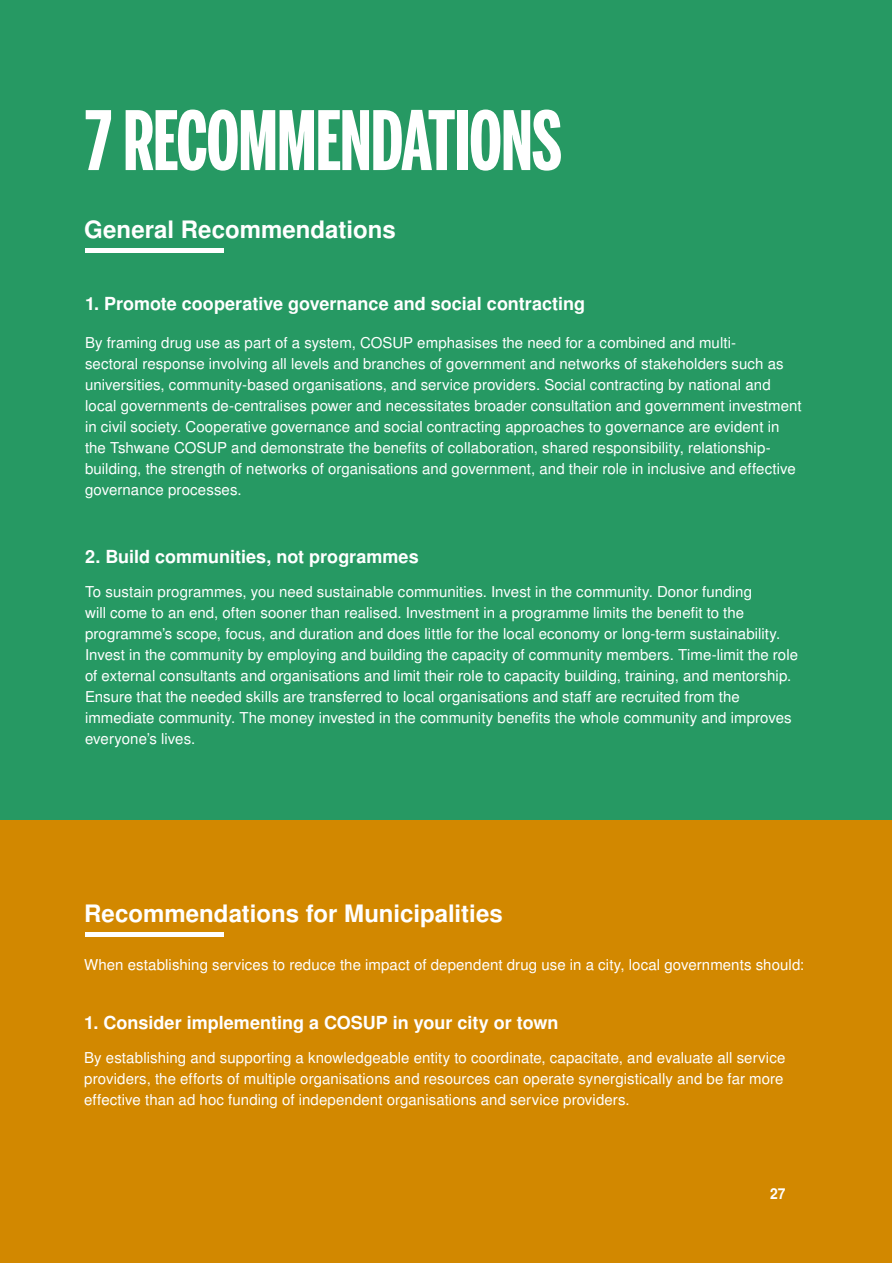
<style>
.page{position:relative;width:893px;height:1263px;background:#fff}
.page>*{position:absolute;margin:0;border:0;box-sizing:border-box;transform-origin:0 0}
.t1{font:700 81px "Benton Sans Extra Compressed";letter-spacing:-.01em;color:#fff}
.t2{font:700 24px "Nimbus San L";color:#fff}
.t3{font:700 18px "Nimbus San L";color:#fff}
.t4{font:15px/21px "Nimbus San L";letter-spacing:.005em;color:#fff}
.t5{font:700 15px "Nimbus San L";color:#fff;scale:.92 1}
</style>
<div class="page">
<div style="left:1px;top:0;width:891px;height:821px;background:#269963"></div>
<div style="left:1px;top:821px;width:891px;height:442px;background:#d28800"></div>
<div style="left:85px;top:248px;width:138px;height:5px;background:#fff"></div>
<hr style="left:85px;top:933px;width:138px;height:4px;background:#fff">
<h1 class="t1" style="left:85px;top:90px;width:478px">7 RECOMMENDATIONS</h1>
<h2 class="t2" style="left:84px;top:214px;width:313px">General Recommendations</h2>
<p class="t3" style="left:85px;top:292px;width:502px">1. Promote cooperative governance and social contracting</p>
<p class="t4" style="left:85px;top:332px;width:718px">By framing drug use as part of a system, COSUP emphasises the need for a combined and multi-<br>sectoral response involving all levels and branches of government and networks of stakeholders such as universities, community-based organisations, and service providers. Social contracting by national and local governments de-centralises power and necessitates broader consultation and government investment in civil society. Cooperative governance and social contracting approaches to governance are evident in the Tshwane COSUP and demonstrate the benefits of collaboration, shared responsibility, relationship&shy;building, the strength of networks of organisations and government, and their role in inclusive and effective governance processes.</p>
<p class="t3" style="left:85px;top:546px;width:335px">2. Build communities, not programmes</p>
<p class="t4" style="left:85px;top:581px;width:715px">To sustain programmes, you need sustainable communities. Invest in the community. Donor funding<br>will come to an end, often sooner than realised. Investment in a programme limits the benefit to the programme’s scope, focus, and duration and does little for the local economy or long-term sustainability.<br>Invest in the community by employing and building the capacity of community members. Time-limit the role of external consultants and organisations and limit their role to capacity building, training, and mentorship.<br>Ensure that the needed skills are transferred to local organisations and staff are recruited from the immediate community. The money invested in the community benefits the whole community and improves everyone’s lives.</p>
<h2 class="t2" style="left:84px;top:898px;width:420px">Recommendations for Municipalities</h2>
<p class="t4" style="left:84px;top:954px;width:721px">When establishing services to reduce the impact of dependent drug use in a city, local governments should:</p>
<p class="t3" style="left:84px;top:1012px;width:476px">1. Consider implementing a COSUP in your city or town</p>
<p class="t4" style="left:84px;top:1047px;width:703px">By establishing and supporting a knowledgeable entity to coordinate, capacitate, and evaluate all service providers, the efforts of multiple organisations and resources can operate synergistically and be far more effective than ad hoc funding of independent organisations and service providers.</p>
<p class="t5" style="left:770px;top:1184px;width:18px">27</p>
</div>
